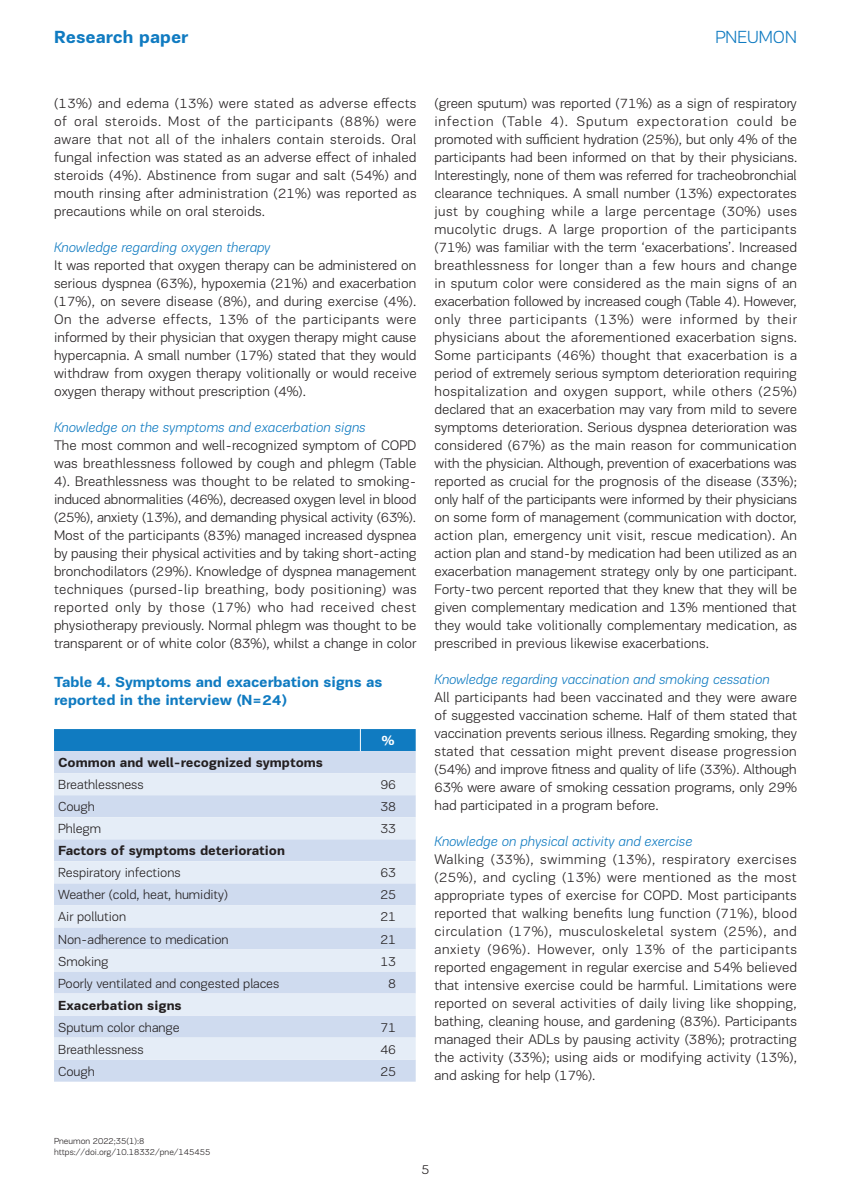
<style>
.page{position:relative;width:851px;height:1191px;background:#fff}
.page>*{position:absolute;margin:0;border:0;box-sizing:border-box;transform-origin:0 0}
.t1{font:700 18px "PF Encore Sans Pro";color:#107bc1}
.t2{font:300 18px "PF Encore Sans Pro";color:#107bc1}
.t3{font:700 15px/18px "PF Encore Sans Pro";letter-spacing:-.01em;color:#107bc1}
.t4{font:300 14.25px/18px "PF Encore Sans Pro";color:#231f20;text-align:justify}
.t5{font:italic 300 14.25px "PF Encore Sans Pro";color:#107bc1}
.t6{font:300 13.5px "PF Encore Sans Pro";letter-spacing:-.005em;color:#231f20}
.t7{font:700 13.5px "PF Encore Sans Pro";letter-spacing:-.005em;color:#231f20}
.t8{font:700 13.5px "PF Encore Sans Pro";color:#fff}
.t9{font:300 9px/10.8px "PF Encore Sans Pro";color:#231f20}
</style>
<div class="page">
<div style="left:54px;top:751px;width:361px;height:330px;background:#cfdbef"></div>
<svg style="left:54px;top:773px;width:361px;height:286px;background:#dbe4f3"></svg>
<div style="left:54px;top:729px;width:361px;height:22px;background:#107bc1"></div>
<p class="t1" style="left:54px;top:26px;width:136px">Research paper</p>
<p class="t2" style="left:715px;top:27px;width:83px">PNEUMON</p>
<p class="t4" style="left:54px;top:94px;width:364px">(13%) and edema (13%) were stated as adverse effects of oral steroids. Most of the participants (88%) were aware that not all of the inhalers contain steroids. Oral fungal infection was stated as an adverse effect of inhaled steroids (4%). Abstinence from sugar and salt (54%) and mouth rinsing after administration (21%) was reported as precautions while on oral steroids.</p>
<p class="t5" style="left:54px;top:239px;width:218px">Knowledge regarding oxygen therapy</p>
<p class="t4" style="left:54px;top:256px;width:364px">It was reported that oxygen therapy can be administered on serious dyspnea (63%), hypoxemia (21%) and exacerbation (17%), on severe disease (8%), and during exercise (4%).<br>On the adverse effects, 13% of the participants were informed by their physician that oxygen therapy might cause hypercapnia. A small number (17%) stated that they would withdraw from oxygen therapy volitionally or would receive oxygen therapy without prescription (4%).</p>
<p class="t5" style="left:54px;top:419px;width:313px">Knowledge on the symptoms and exacerbation signs</p>
<p class="t4" style="left:54px;top:436px;width:364px">The most common and well-recognized symptom of COPD was breathlessness followed by cough and phlegm (Table 4). Breathlessness was thought to be related to smoking&shy;induced abnormalities (46%), decreased oxygen level in blood (25%), anxiety (13%), and demanding physical activity (63%).<br>Most of the participants (83%) managed increased dyspnea by pausing their physical activities and by taking short-acting bronchodilators (29%). Knowledge of dyspnea management techniques (pursed-lip breathing, body positioning) was reported only by those (17%) who had received chest physiotherapy previously. Normal phlegm was thought to be transparent or of white color (83%), whilst a change in color</p>
<p class="t3" style="left:54px;top:673px;width:330px">Table 4. Symptoms and exacerbation signs as reported in the interview (N=24)</p>
<p class="t8" style="left:381px;top:732px;width:14px">%</p>
<p class="t7" style="left:58px;top:754px;width:266px">Common and well-recognized symptoms</p>
<p class="t6" style="left:58px;top:777px;width:87px">Breathlessness</p>
<p class="t6" style="left:380px;top:777px;width:17px">96</p>
<p class="t6" style="left:58px;top:799px;width:38px">Cough</p>
<p class="t6" style="left:380px;top:799px;width:17px">38</p>
<p class="t6" style="left:58px;top:821px;width:44px">Phlegm</p>
<p class="t6" style="left:380px;top:821px;width:17px">33</p>
<p class="t7" style="left:58px;top:842px;width:228px">Factors of symptoms deterioration</p>
<p class="t6" style="left:58px;top:865px;width:124px">Respiratory infections</p>
<p class="t6" style="left:380px;top:865px;width:17px">63</p>
<p class="t6" style="left:58px;top:887px;width:171px">Weather (cold, heat, humidity)</p>
<p class="t6" style="left:380px;top:887px;width:17px">25</p>
<p class="t6" style="left:58px;top:909px;width:69px">Air pollution</p>
<p class="t6" style="left:380px;top:909px;width:17px">21</p>
<p class="t6" style="left:58px;top:931px;width:172px">Non-adherence to medication</p>
<p class="t6" style="left:380px;top:931px;width:17px">21</p>
<p class="t6" style="left:58px;top:953px;width:52px">Smoking</p>
<p class="t6" style="left:380px;top:953px;width:17px">13</p>
<p class="t6" style="left:58px;top:975px;width:222px">Poorly ventilated and congested places</p>
<p class="t6" style="left:388px;top:975px;width:9px">8</p>
<p class="t7" style="left:58px;top:996px;width:125px">Exacerbation signs</p>
<p class="t6" style="left:58px;top:1019px;width:123px">Sputum color change</p>
<p class="t6" style="left:380px;top:1019px;width:17px">71</p>
<p class="t6" style="left:58px;top:1041px;width:87px">Breathlessness</p>
<p class="t6" style="left:380px;top:1041px;width:17px">46</p>
<p class="t6" style="left:58px;top:1063px;width:38px">Cough</p>
<p class="t6" style="left:380px;top:1063px;width:17px">25</p>
<p class="t4" style="left:434px;top:94px;width:364px">(green sputum) was reported (71%) as a sign of respiratory infection (Table 4). Sputum expectoration could be promoted with sufficient hydration (25%), but only 4% of the participants had been informed on that by their physicians.<br>Interestingly, none of them was referred for tracheobronchial clearance techniques. A small number (13%) expectorates just by coughing while a large percentage (30%) uses mucolytic drugs. A large proportion of the participants (71%) was familiar with the term ‘exacerbations’. Increased breathlessness for longer than a few hours and change in sputum color were considered as the main signs of an exacerbation followed by increased cough (Table 4). However, only three participants (13%) were informed by their physicians about the aforementioned exacerbation signs.<br>Some participants (46%) thought that exacerbation is a period of extremely serious symptom deterioration requiring hospitalization and oxygen support, while others (25%) declared that an exacerbation may vary from mild to severe symptoms deterioration. Serious dyspnea deterioration was considered (67%) as the main reason for communication with the physician. Although, prevention of exacerbations was reported as crucial for the prognosis of the disease (33%); only half of the participants were informed by their physicians on some form of management (communication with doctor, action plan, emergency unit visit, rescue medication). An action plan and stand-by medication had been utilized as an exacerbation management strategy only by one participant.<br>Forty-two percent reported that they knew that they will be given complementary medication and 13% mentioned that they would take volitionally complementary medication, as prescribed in previous likewise exacerbations.</p>
<p class="t5" style="left:434px;top:671px;width:337px">Knowledge regarding vaccination and smoking cessation</p>
<p class="t4" style="left:434px;top:688px;width:364px">All participants had been vaccinated and they were aware of suggested vaccination scheme. Half of them stated that vaccination prevents serious illness. Regarding smoking, they stated that cessation might prevent disease progression (54%) and improve fitness and quality of life (33%). Although 63% were aware of smoking cessation programs, only 29% had participated in a program before.</p>
<p class="t5" style="left:434px;top:833px;width:259px">Knowledge on physical activity and exercise</p>
<p class="t4" style="left:434px;top:850px;width:364px">Walking (33%), swimming (13%), respiratory exercises (25%), and cycling (13%) were mentioned as the most appropriate types of exercise for COPD. Most participants reported that walking benefits lung function (71%), blood circulation (17%), musculoskeletal system (25%), and anxiety (96%). However, only 13% of the participants reported engagement in regular exercise and 54% believed that intensive exercise could be harmful. Limitations were reported on several activities of daily living like shopping, bathing, cleaning house, and gardening (83%). Participants managed their ADLs by pausing activity (38%); protracting the activity (33%); using aids or modifying activity (13%), and asking for help (17%).</p>
<p class="t9" style="left:54px;top:1135px;width:158px">Pneumon 2022;35(1):8 https://doi.org/10.18332/pne/145455</p>
<p class="t6" style="left:421px;top:1161px;width:9px">5</p>
</div>
